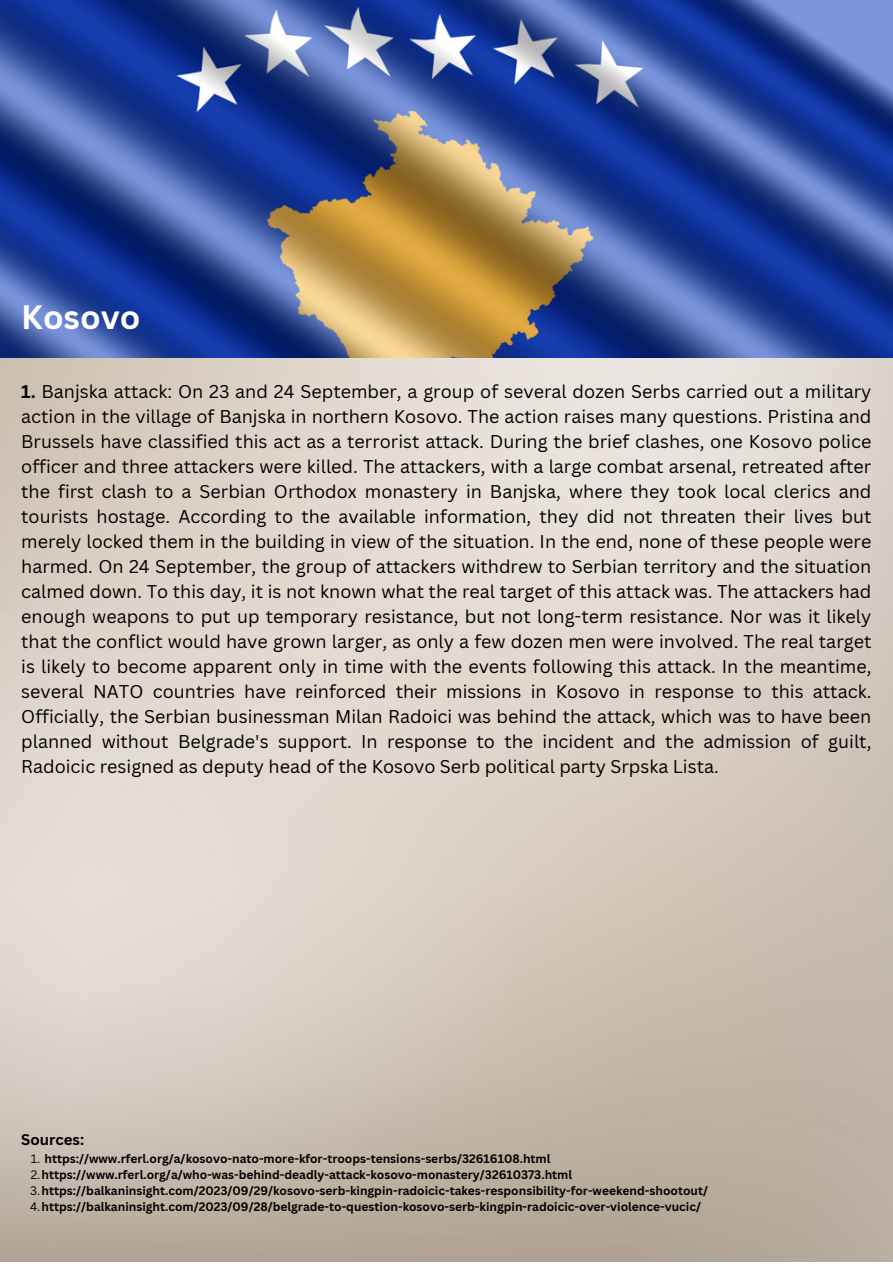
<style>
.page{position:relative;width:893px;height:1264px;background:#fff}
.page>*{position:absolute;margin:0;border:0;box-sizing:border-box;transform-origin:0 0}
.t1{font:700 33px "Canva Sans";color:#fff}
.t2{font:18px/25px "Canva Sans";color:#000;text-align:justify}
.t3{font:700 15px "Canva Sans";color:#000}
.t4{font:700 12px "Canva Sans";color:#000}
.s1{font-weight:700}
.s2{font-weight:400}
</style>
<div class="page">
<img style="left:0;top:357px;width:892px;height:904px">
<img style="left:0;top:0;width:892px;height:357px">
<p class="t1" style="left:21px;top:294px;width:121px">Kosovo</p>
<p class="t2" style="left:21px;top:379px;width:851px"><span class="s1">1.</span> Banjska attack: On 23 and 24 September, a group of several dozen Serbs carried out a military action in the village of Banjska in northern Kosovo. The action raises many questions. Pristina and Brussels have classified this act as a terrorist attack. During the brief clashes, one Kosovo police officer and three attackers were killed. The attackers, with a large combat arsenal, retreated after the first clash to a Serbian Orthodox monastery in Banjska, where they took local clerics and tourists hostage. According to the available information, they did not threaten their lives but merely locked them in the building in view of the situation. In the end, none of these people were harmed. On 24 September, the group of attackers withdrew to Serbian territory and the situation calmed down. To this day, it is not known what the real target of this attack was. The attackers had enough weapons to put up temporary resistance, but not long-term resistance. Nor was it likely that the conflict would have grown larger, as only a few dozen men were involved. The real target is likely to become apparent only in time with the events following this attack. In the meantime, several NATO countries have reinforced their missions in Kosovo in response to this attack.<br>Officially, the Serbian businessman Milan Radoici was behind the attack, which was to have been planned without Belgrade's support. In response to the incident and the admission of guilt, Radoicic resigned as deputy head of the Kosovo Serb political party Srpska Lista.</p>
<p class="t3" style="left:21px;top:1129px;width:64px">Sources:</p>
<p class="t4" style="left:31px;top:1150px;width:521px"><span class="s2">1.</span> https://www.rferl.org/a/kosovo-nato-more-kfor-troops-tensions-serbs/32616108.html</p>
<p class="t4" style="left:31px;top:1166px;width:543px"><span class="s2">2.</span>https://www.rferl.org/a/who-was-behind-deadly-attack-kosovo-monastery/32610373.html</p>
<p class="t4" style="left:30px;top:1182px;width:679px"><span class="s2">3.</span>https://balkaninsight.com/2023/09/29/kosovo-serb-kingpin-radoicic-takes-responsibility-for-weekend-shootout/</p>
<p class="t4" style="left:30px;top:1198px;width:672px"><span class="s2">4.</span>https://balkaninsight.com/2023/09/28/belgrade-to-question-kosovo-serb-kingpin-radoicic-over-violence-vucic/</p>
</div>
